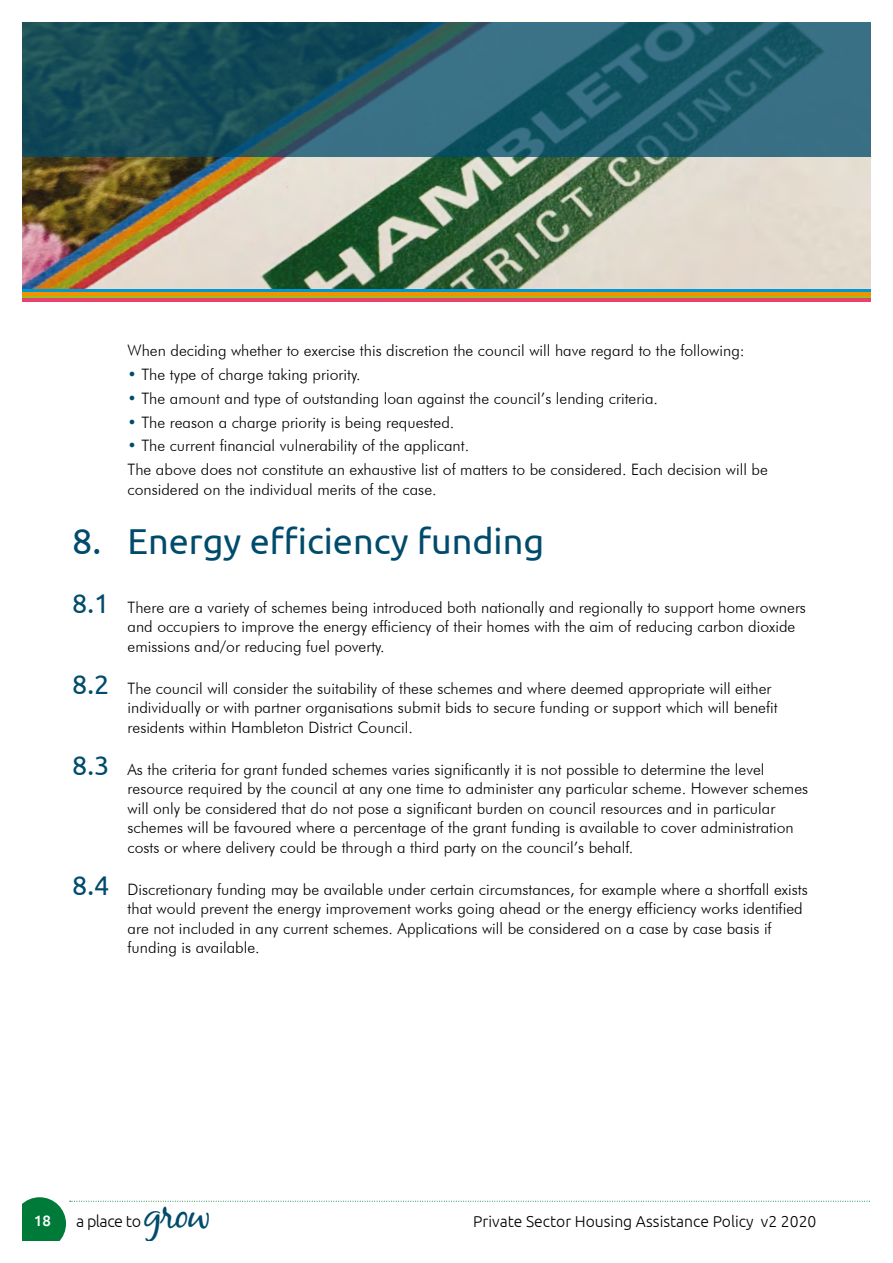
<style>
.page{position:relative;width:893px;height:1263px;background:#fff}
.page>*{position:absolute;margin:0;border:0;box-sizing:border-box;transform-origin:0 0}
.t1{font:40.8px "Black Jack";color:#004b6c}
.t2{font:36px "Ubuntu";color:#004b6c}
.t3{font:300 16.2px "Ubuntu";letter-spacing:-.03em;color:#000}
.t4{font:300 15.75px/19.5px "Futura BT";color:#000}
.t5{font:300 15.75px "Ubuntu";color:#000}
.t6{font:500 15px "Ubuntu";color:#fff}
.s1{color:#004b6c}
.s2{font-family:"Ubuntu";font-weight:400;font-size:27px;color:#004b6c}
</style>
<div class="page">
<div style="left:13px;top:1197px;width:53px;height:53px;background:#007a38;border-radius:50%"></div>
<svg style="left:70px;top:1201px;width:800px;height:1px"></svg>
<img style="left:22px;top:157px;width:849px;height:132px">
<svg style="left:22px;top:22px;width:849px;height:135px"></svg>
<hr style="left:0;top:289px;width:893px;height:3px;background:#0098ce">
<hr style="left:0;top:296px;width:893px;height:3px;background:#95c11e">
<hr style="left:0;top:299px;width:893px;height:3px;background:#e9426d">
<hr style="left:0;top:292px;width:893px;height:4px;background:#f39200">
<div style="left:0;top:1242px;width:893px;height:21px;background:#fff"></div>
<div style="left:0;top:0;width:21px;height:1263px;background:#fff"></div>
<div style="left:872px;top:0;width:21px;height:1263px;background:#fff"></div>
<p class="t4" style="left:128px;top:341px;width:619px">When deciding whether to exercise this discretion the council will have regard to the following:</p>
<p class="t4" style="left:128px;top:365px;width:234px"><span class="s1">•</span> The type of charge taking priority.</p>
<p class="t4" style="left:128px;top:388px;width:532px"><span class="s1">•</span> The amount and type of outstanding loan against the council’s lending criteria.</p>
<p class="t4" style="left:128px;top:412px;width:328px"><span class="s1">•</span> The reason a charge priority is being requested.</p>
<p class="t4" style="left:128px;top:434px;width:642px;line-height:23.7px"><span class="s1">•</span> The current financial vulnerability of the applicant.<br>The above does not constitute an exhaustive list of matters to be considered. Each decision will be</p>
<p class="t4" style="left:128px;top:479px;width:311px">considered on the individual merits of the case.</p>
<h2 class="t2" style="left:72px;top:519px;width:473px">8. Energy efficiency funding</h2>
<p class="t4" style="left:128px;top:597px;width:680px;text-indent:-55px"><span class="s2">8.1</span> There are a variety of schemes being introduced both nationally and regionally to support home owners and occupiers to improve the energy efficiency of their homes with the aim of reducing carbon dioxide emissions and/or reducing fuel poverty.</p>
<p class="t4" style="left:128px;top:678px;width:652px;text-indent:-55px"><span class="s2">8.2</span> The council will consider the suitability of these schemes and where deemed appropriate will either individually or with partner organisations submit bids to secure funding or support which will benefit residents within Hambleton District Council.</p>
<p class="t4" style="left:128px;top:759px;width:682px;text-indent:-55px"><span class="s2">8.3</span> As the criteria for grant funded schemes varies significantly it is not possible to determine the level resource required by the council at any one time to administer any particular scheme. However schemes will only be considered that do not pose a significant burden on council resources and in particular schemes will be favoured where a percentage of the grant funding is available to cover administration costs or where delivery could be through a third party on the council’s behalf.</p>
<p class="t4" style="left:128px;top:879px;width:682px;text-indent:-55px"><span class="s2">8.4</span> Discretionary funding may be available under certain circumstances, for example where a shortfall exists that would prevent the energy improvement works going ahead or the energy efficiency works identified are not included in any current schemes. Applications will be considered on a case by case basis if funding is available.</p>
<p class="t6" style="left:34px;top:1211px;width:19px">18</p>
<p class="t3" style="left:76px;top:1211px;width:66px">a place to</p>
<h1 class="t1" style="left:144px;top:1189px;width:69px">grow</h1>
<p class="t5" style="left:473px;top:1211px;width:345px">Private Sector Housing Assistance Policy v2 2020</p>
</div>
